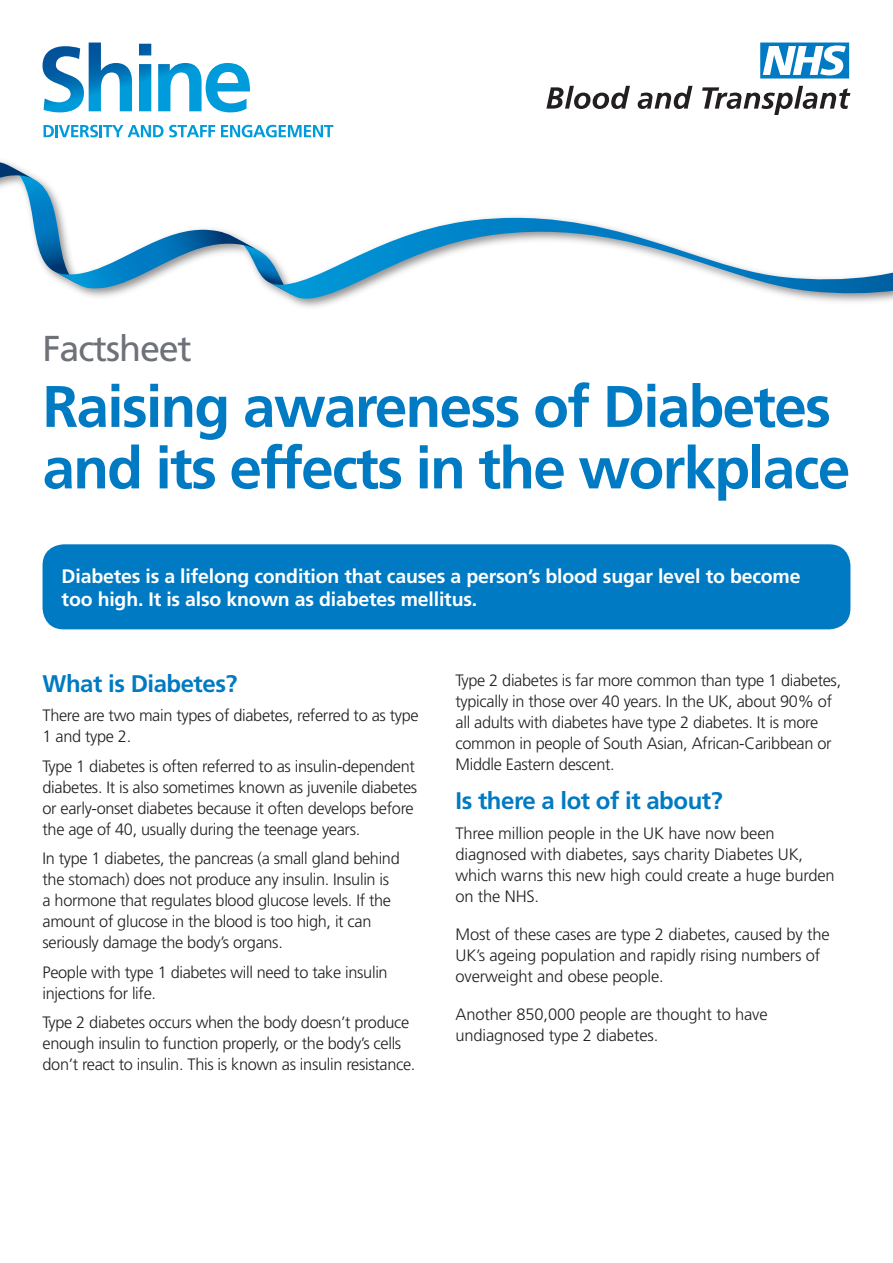
<style>
.page{position:relative;width:893px;height:1263px;background:#fff}
.page>*{position:absolute;margin:0;border:0;box-sizing:border-box;transform-origin:0 0}
.Document_Main_Title{font:700 58.5px/61.5px "Frutiger";letter-spacing:-.03em;color:#007ac2}
.Document_Sub_Title{font:36px "Frutiger";letter-spacing:-.03em;color:#6e7178}
.Sub_Headings{font:700 24px "Frutiger";letter-spacing:-.02em;color:#007ac2}
.t1{font:700 19.5px/23.4px "Frutiger";letter-spacing:-.01em;color:#fff}
.Body_Type-before_bul{font:300 16.5px/21px "Frutiger";letter-spacing:-.02em;color:#231f20}
.Body_Type{font:300 16.5px/21px "Frutiger";letter-spacing:-.01em;color:#231f20}
</style>
<div class="page">
<svg style="left:281px;top:218px;width:612px;height:81px"></svg>
<svg style="left:0;top:161px;width:294px;height:135px"></svg>
<svg style="left:760px;top:43px;width:89px;height:36px"></svg>
<svg style="left:546px;top:86px;width:84px;height:23px"></svg>
<svg style="left:638px;top:86px;width:54px;height:23px"></svg>
<svg style="left:702px;top:86px;width:148px;height:29px"></svg>
<svg style="left:44px;top:125px;width:119px;height:12px"></svg>
<svg style="left:169px;top:125px;width:46px;height:12px"></svg>
<svg style="left:221px;top:125px;width:112px;height:12px"></svg>
<svg style="left:43px;top:43px;width:207px;height:69px"></svg>
<div style="left:43px;top:544px;width:807px;height:85px;background:#007ac2;border-radius:21px"></div>
<p class="Document_Sub_Title" style="left:43px;top:327px;width:151px">Factsheet</p>
<p class="Document_Main_Title" style="left:43px;top:375px;width:809px">Raising awareness of Diabetes and its effects in the workplace</p>
<p class="t1" style="left:62px;top:564px;width:740px">Diabetes is a lifelong condition that causes a person’s blood sugar level to become too high. It is also known as diabetes mellitus.</p>
<p class="Sub_Headings" style="left:43px;top:669px;width:197px">What is Diabetes?</p>
<p class="Body_Type-before_bul" style="left:43px;top:705px;width:378px">There are two main types of diabetes, referred to as type<br>1 and type 2.</p>
<p class="Body_Type-before_bul" style="left:43px;top:755px;width:376px">Type 1 diabetes is often referred to as insulin-dependent diabetes. It is also sometimes known as juvenile diabetes or early-onset diabetes because it often develops before the age of 40, usually during the teenage years.</p>
<p class="Body_Type-before_bul" style="left:43px;top:848px;width:359px">In type 1 diabetes, the pancreas (a small gland behind the stomach) does not produce any insulin. Insulin is a hormone that regulates blood glucose levels. If the amount of glucose in the blood is too high, it can seriously damage the body’s organs.</p>
<p class="Body_Type-before_bul" style="left:43px;top:961px;width:347px">People with type 1 diabetes will need to take insulin injections for life.</p>
<p class="Body_Type-before_bul" style="left:43px;top:1012px;width:374px">Type 2 diabetes occurs when the body doesn’t produce enough insulin to function properly, or the body’s cells don’t react to insulin. This is known as insulin resistance.</p>
<p class="Body_Type-before_bul" style="left:455px;top:669px;width:387px">Type 2 diabetes is far more common than type 1 diabetes, typically in those over 40 years. In the UK, about 90% of all adults with diabetes have type 2 diabetes. It is more common in people of South Asian, African-Caribbean or Middle Eastern descent.</p>
<p class="Sub_Headings" style="left:455px;top:787px;width:269px">Is there a lot of it about?</p>
<p class="Body_Type" style="left:455px;top:823px;width:381px">Three million people in the UK have now been diagnosed with diabetes, says charity Diabetes UK, which warns this new high could create a huge burden on the NHS.</p>
<p class="Body_Type" style="left:455px;top:924px;width:376px">Most of these cases are type 2 diabetes, caused by the<br>UK’s ageing population and rapidly rising numbers of overweight and obese people.</p>
<p class="Body_Type" style="left:455px;top:1004px;width:314px">Another 850,000 people are thought to have undiagnosed type 2 diabetes.</p>
</div>
